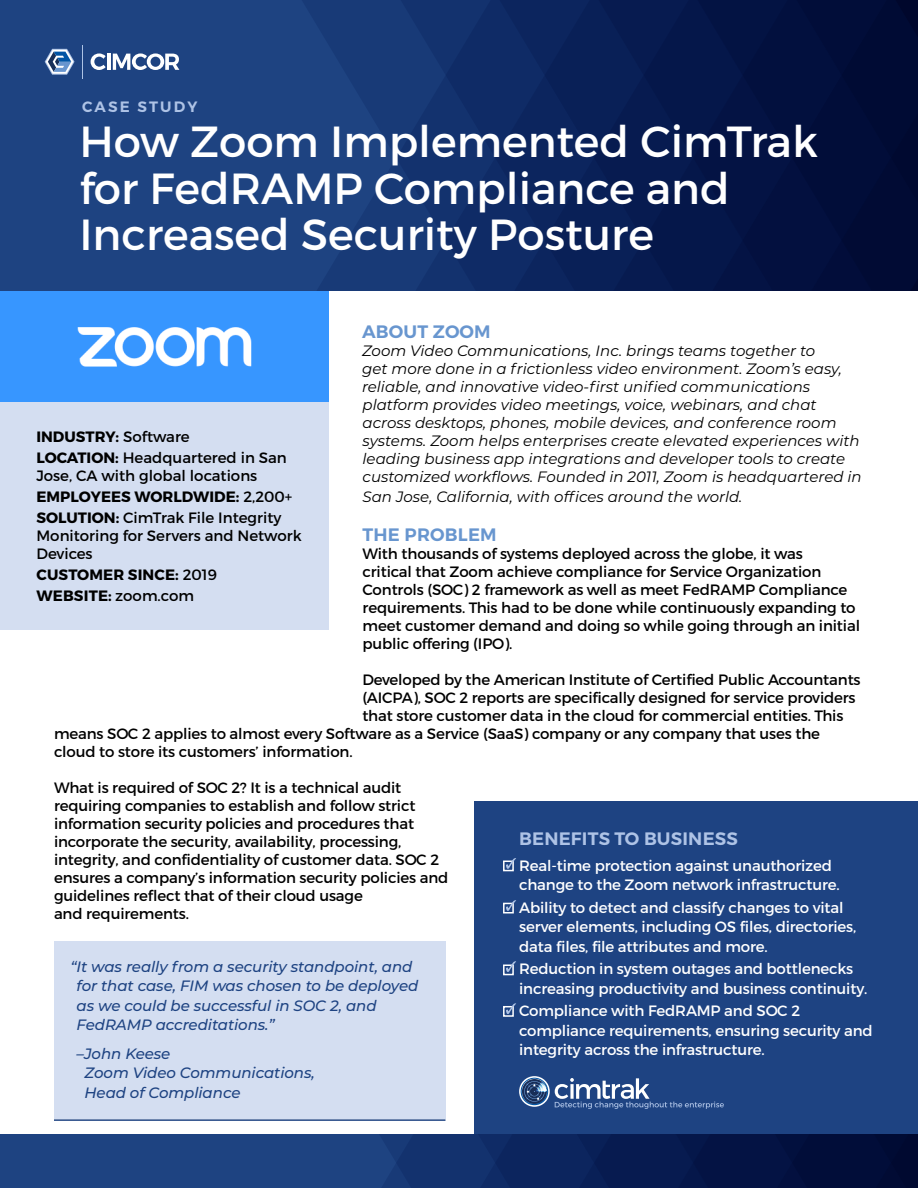
<style>
.page{position:relative;width:918px;height:1188px;background:#fff}
.page>*{position:absolute;margin:0;border:0;box-sizing:border-box;transform-origin:0 0}
.t1{font:43.5px/46.5px "Montserrat";color:#fff}
.t2{font:600 18px "Montserrat";letter-spacing:.01em;color:#6896cf}
.t3{font:600 18px "Montserrat";letter-spacing:.01em;color:#aec3e6}
.t4{font:15px/18px "Montserrat";letter-spacing:-.01em;color:#000}
.t5{font:italic 15px/18px "Montserrat";color:#000}
.t6{font:15px/19.5px "Montserrat";letter-spacing:-.01em;color:#fff}
.t7{font:italic 500 15px/19.5px "Montserrat";letter-spacing:-.005em;color:#1e4382}
.t8{font:700 15px/21px "Montserrat";letter-spacing:.01em;color:#000}
.t9{font:600 15px "Montserrat";letter-spacing:.14em;color:#aec3e6}
.s1{font-weight:700}
.s2{font-weight:400}
</style>
<div class="page">
<div style="left:0;top:402px;width:328px;height:228px;background:#d4def1"></div>
<img style="left:0;top:290px;width:328px;height:112px">
<div style="left:0;top:0;width:129px;height:290px;background:#1e4381"></div>
<div style="left:129px;top:0;width:198px;height:290px;background:#1e4381"></div>
<svg style="left:327px;top:0;width:198px;height:290px;background:#153471"></svg>
<svg style="left:525px;top:0;width:198px;height:290px;background:#081d53"></svg>
<svg style="left:723px;top:0;width:195px;height:290px;background:#010e3b"></svg>
<svg style="left:45px;top:49px;width:30px;height:26px"></svg>
<hr style="left:82px;top:45px;width:1px;height:33px;background:#adc3e5">
<svg style="left:91px;top:53px;width:15px;height:17px"></svg>
<hr style="left:107px;top:54px;width:4px;height:16px;background:#fff">
<svg style="left:113px;top:53px;width:66px;height:17px"></svg>
<div style="left:0;top:1134px;width:129px;height:54px;background:#1e4381"></div>
<svg style="left:129px;top:1134px;width:789px;height:54px;background:#0f2960"></svg>
<div style="left:475px;top:801px;width:443px;height:333px;background:#1e4382"></div>
<div style="left:503px;top:861px;width:11px;height:10px;border:2px solid #fff"></div>
<div style="left:503px;top:903px;width:11px;height:11px;border:2px solid #fff"></div>
<div style="left:503px;top:964px;width:11px;height:11px;border:2px solid #fff"></div>
<div style="left:503px;top:1006px;width:11px;height:11px;border:2px solid #fff"></div>
<svg style="left:506px;top:858px;width:10px;height:11px"></svg>
<svg style="left:506px;top:900px;width:10px;height:11px"></svg>
<svg style="left:506px;top:961px;width:10px;height:11px"></svg>
<svg style="left:506px;top:1003px;width:10px;height:11px"></svg>
<div style="left:54px;top:941px;width:392px;height:178px;background:#d4def1"></div>
<hr style="left:54px;top:1119px;width:392px;height:2px;background:#1e4382">
<svg style="left:519px;top:1076px;width:31px;height:31px"></svg>
<svg style="left:521px;top:1078px;width:27px;height:27px"></svg>
<svg style="left:522px;top:1079px;width:25px;height:25px"></svg>
<svg style="left:524px;top:1079px;width:22px;height:23px"></svg>
<svg style="left:555px;top:1078px;width:169px;height:31px"></svg>
<p class="t9" style="left:82px;top:97px;width:117px">CASE STUDY</p>
<h1 class="t1" style="left:80px;top:118px;width:740px">How Zoom Implemented CimTrak for FedRAMP Compliance and<br>Increased Security Posture</h1>
<p class="t2" style="left:362px;top:321px;width:130px">ABOUT ZOOM</p>
<p class="t5" style="left:362px;top:341px;width:501px">Zoom Video Communications, Inc. brings teams together to<br>get more done in a frictionless video environment. Zoom’s easy, reliable, and innovative video-first unified communications platform provides video meetings, voice, webinars, and chat across desktops, phones, mobile devices, and conference room systems. Zoom helps enterprises create elevated experiences with leading business app integrations and developer tools to create customized workflows. Founded in 2011, Zoom is headquartered in</p>
<p class="t5" style="left:363px;top:487px;width:381px">San Jose, California, with offices around the world.</p>
<p class="t2" style="left:363px;top:523px;width:136px">THE PROBLEM</p>
<p class="t4" style="left:363px;top:544px;width:499px">With thousands of systems deployed across the globe, it was<br>critical that Zoom achieve compliance for Service Organization Controls (SOC) 2 framework as well as meet FedRAMP Compliance requirements. This had to be done while continuously expanding to meet customer demand and doing so while going through an initial public offering (IPO).</p>
<p class="t4" style="left:362px;top:670px;width:500px">Developed by the American Institute of Certified Public Accountants</p>
<p class="t4" style="left:362px;top:688px;width:495px">(AICPA), SOC 2 reports are specifically designed for service providers</p>
<p class="t4" style="left:362px;top:706px;width:483px">that store customer data in the cloud for commercial entities. This</p>
<p class="t4" style="left:54px;top:724px;width:768px">means SOC 2 applies to almost every Software as a Service (SaaS) company or any company that uses the</p>
<p class="t4" style="left:54px;top:742px;width:300px">cloud to store its customers’ information.</p>
<p class="t4" style="left:54px;top:778px;width:396px">What is required of SOC 2? It is a technical audit requiring companies to establish and follow strict information security policies and procedures that incorporate the security, availability, processing, integrity, and confidentiality of customer data. SOC 2 ensures a company’s information security policies and guidelines reflect that of their cloud usage<br>and requirements.</p>
<p class="t4" style="left:36px;top:426px;width:252px;line-height:21px"><span class="s1">INDUSTRY:</span> Software<br><span class="s1">LOCATION:</span> Headquartered in San</p>
<p class="t4" style="left:36px;top:465px;width:257px;line-height:21px">Jose, CA with global locations<br><span class="s1">EMPLOYEES WORLDWIDE:</span> 2,200+<br><span class="s1">SOLUTION:</span> CimTrak File Integrity</p>
<p class="t4" style="left:36px;top:527px;width:267px">Monitoring for Servers and Network<br>Devices</p>
<p class="t8" style="left:36px;top:565px;width:182px">CUSTOMER SINCE: <span class="s2">2019<br></span>WEBSITE: <span class="s2">zoom.com</span></p>
<p class="t3" style="left:519px;top:828px;width:220px">BENEFITS TO BUSINESS</p>
<p class="t6" style="left:519px;top:856px;width:322px">Real-time protection against unauthorized change to the Zoom network infrastructure.</p>
<p class="t6" style="left:519px;top:898px;width:339px">Ability to detect and classify changes to vital server elements, including OS files, directories, data files, file attributes and more.</p>
<p class="t6" style="left:519px;top:959px;width:350px">Reduction in system outages and bottlenecks increasing productivity and business continuity.</p>
<p class="t6" style="left:519px;top:1001px;width:355px">Compliance with FedRAMP and SOC 2 compliance requirements, ensuring security and integrity across the infrastructure.</p>
<p class="t7" style="left:77px;top:956px;width:343px;text-indent:-6px">“It was really from a security standpoint, and for that case, FIM was chosen to be deployed as we could be successful in SOC 2, and FedRAMP accreditations.”</p>
<p class="t7" style="left:85px;top:1043px;width:232px;text-indent:-8px">–John Keese<br>Zoom Video Communications,<br>Head of Compliance</p>
</div>
